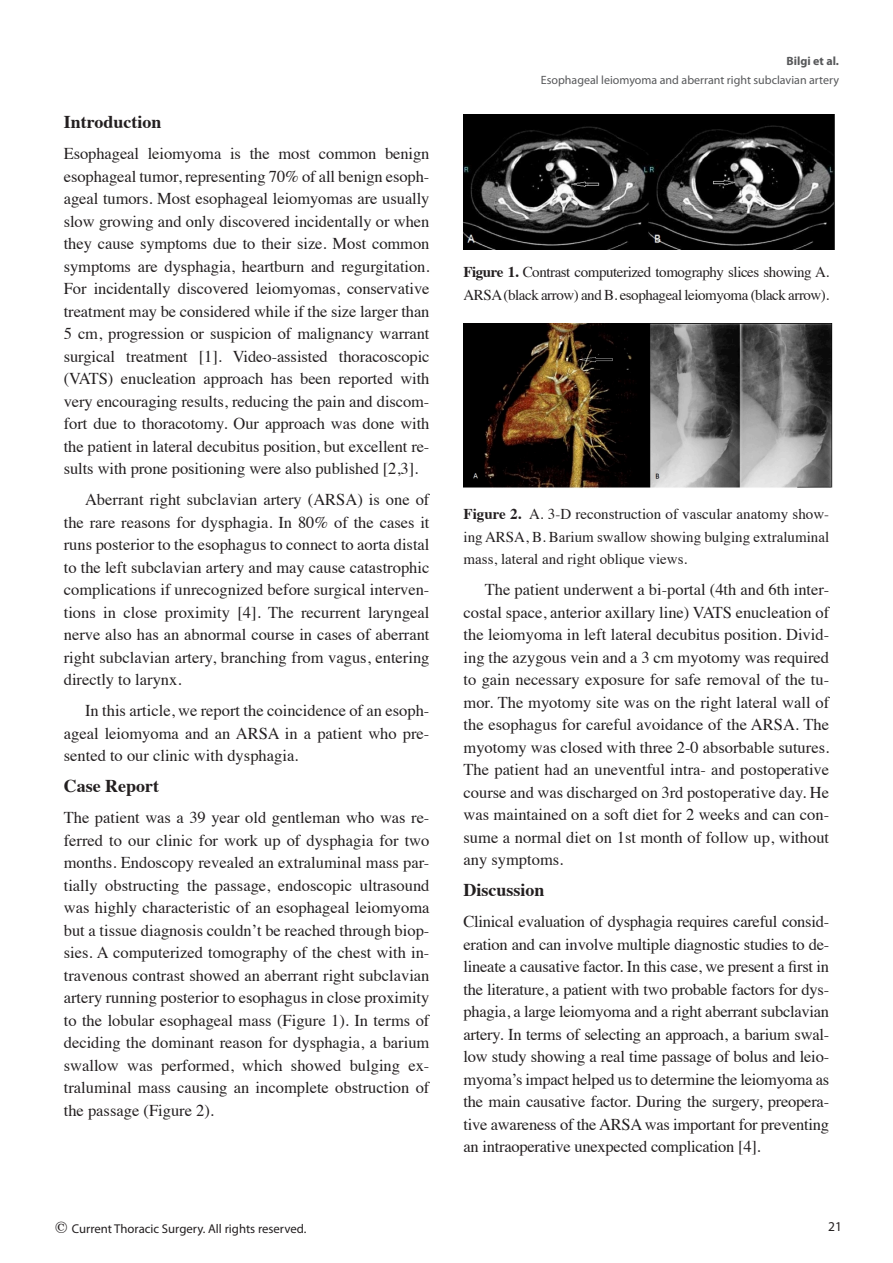
<style>
.page{position:relative;width:893px;height:1263px;background:#fff}
.page>*{position:absolute;margin:0;border:0;box-sizing:border-box;transform-origin:0 0}
.t1{font:700 18px "Times";color:#231f20}
.t2{font:16.5px/22.5px "Times";color:#231f20;text-align:justify}
.t3{font:15px/22.5px "Times";letter-spacing:-.03em;color:#231f20}
.t4{font:13.5px "Myriad Pro";color:#231f20}
.t5{font:12.75px "Myriad Pro";color:#231f20}
.t6{font:12px "Myriad Pro";color:#57585a}
.t7{font:700 12px "Myriad Pro";color:#57585a}
.s1{font-family:"Times";font-size:16.5px}
.s2{font-weight:700}
</style>
<div class="page">
<img style="left:463px;top:115px;width:372px;height:135px">
<img style="left:463px;top:324px;width:370px;height:164px">
<p class="t1" style="left:64px;top:105px;width:99px">Introduction</p>
<p class="t2" style="left:64px;top:141px;width:367px">Esophageal leiomyoma is the most common benign esophageal tumor, representing 70% of all benign esoph&shy;ageal tumors. Most esophageal leiomyomas are usually slow growing and only discovered incidentally or when they cause symptoms due to their size. Most common symptoms are dysphagia, heartburn and regurgitation.<br>For incidentally discovered leiomyomas, conservative treatment may be considered while if the size larger than 5 cm, progression or suspicion of malignancy warrant surgical treatment [1]. Video-assisted thoracoscopic (VATS) enucleation approach has been reported with very encouraging results, reducing the pain and discom&shy;fort due to thoracotomy. Our approach was done with the patient in lateral decubitus position, but excellent re&shy;sults with prone positioning were also published [2,3].</p>
<p class="t2" style="left:64px;top:487px;width:367px;text-indent:21px">Aberrant right subclavian artery (ARSA) is one of the rare reasons for dysphagia. In 80% of the cases it runs posterior to the esophagus to connect to aorta distal to the left subclavian artery and may cause catastrophic complications if unrecognized before surgical interven&shy;tions in close proximity [4]. The recurrent laryngeal nerve also has an abnormal course in cases of aberrant right subclavian artery, branching from vagus, entering directly to larynx.</p>
<p class="t2" style="left:64px;top:698px;width:367px;text-indent:21px">In this article, we report the coincidence of an esoph&shy;ageal leiomyoma and an ARSA in a patient who pre&shy;sented to our clinic with dysphagia.</p>
<p class="t1" style="left:64px;top:769px;width:97px">Case Report</p>
<p class="t2" style="left:64px;top:805px;width:367px">The patient was a 39 year old gentleman who was re&shy;ferred to our clinic for work up of dysphagia for two months. Endoscopy revealed an extraluminal mass par&shy;tially obstructing the passage, endoscopic ultrasound was highly characteristic of an esophageal leiomyoma but a tissue diagnosis couldn’t be reached through biop&shy;sies. A computerized tomography of the chest with in&shy;travenous contrast showed an aberrant right subclavian artery running posterior to esophagus in close proximity to the lobular esophageal mass (Figure 1). In terms of deciding the dominant reason for dysphagia, a barium swallow was performed, which showed bulging ex&shy;traluminal mass causing an incomplete obstruction of the passage (Figure 2).</p>
<p class="t5" style="left:55px;top:1221px;width:253px"><span class="s1">©</span> Current Thoracic Surgery. All rights reserved.</p>
<p class="t7" style="left:787px;top:54px;width:54px">Bilgi et al.</p>
<p class="t6" style="left:541px;top:72px;width:300px">Esophageal leiomyoma and aberrant right subclavian artery</p>
<p class="t3" style="left:463px;top:259px;width:367px"><span class="s2">Figure 1.</span> Contrast computerized tomography slices showing A.<br>ARSA (black arrow) and B. esophageal leiomyoma (black arrow).</p>
<p class="t3" style="left:463px;top:501px;width:367px;text-align:justify"><span class="s2">Figure 2.</span> A. 3-D reconstruction of vascular anatomy show&shy;ing ARSA, B. Barium swallow showing bulging extraluminal mass, lateral and right oblique views.</p>
<p class="t2" style="left:463px;top:577px;width:367px;text-indent:21px">The patient underwent a bi-portal (4th and 6th inter&shy;costal space, anterior axillary line) VATS enucleation of the leiomyoma in left lateral decubitus position. Divid&shy;ing the azygous vein and a 3 cm myotomy was required to gain necessary exposure for safe removal of the tu&shy;mor. The myotomy site was on the right lateral wall of the esophagus for careful avoidance of the ARSA. The myotomy was closed with three 2-0 absorbable sutures.<br>The patient had an uneventful intra- and postoperative course and was discharged on 3rd postoperative day. He was maintained on a soft diet for 2 weeks and can con&shy;sume a normal diet on 1st month of follow up, without any symptoms.</p>
<p class="t1" style="left:463px;top:873px;width:83px">Discussion</p>
<p class="t2" style="left:463px;top:909px;width:367px">Clinical evaluation of dysphagia requires careful consid&shy;eration and can involve multiple diagnostic studies to de&shy;lineate a causative factor. In this case, we present a first in the literature, a patient with two probable factors for dys&shy;phagia, a large leiomyoma and a right aberrant subclavian artery. In terms of selecting an approach, a barium swal&shy;low study showing a real time passage of bolus and leio&shy;myoma’s impact helped us to determine the leiomyoma as the main causative factor. During the surgery, preopera&shy;tive awareness of the ARSA was important for preventing an intraoperative unexpected complication [4].</p>
<p class="t4" style="left:828px;top:1218px;width:15px">21</p>
</div>
